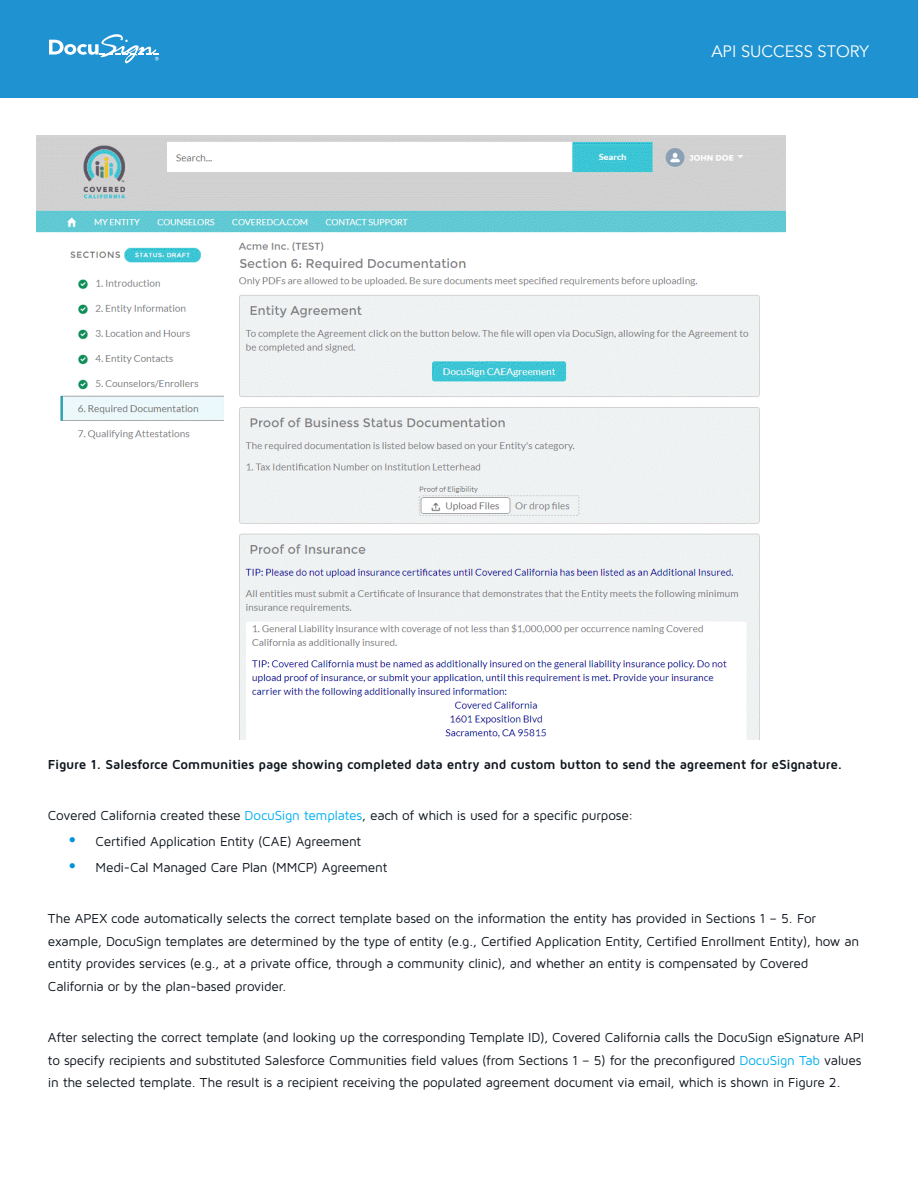
<style>
.page{position:relative;width:918px;height:1188px;background:#fff}
.page>*{position:absolute;margin:0;border:0;box-sizing:border-box;transform-origin:0 0}
.Eyebrow{font:16.5px "Avenir";color:#fff}
.Paragraph_Style__2_c{font:13.5px/22.5px "Maven Pro";letter-spacing:-.02em;color:#0e151d}
.Paragraph_Style__2_c-2{font:700 13.5px "Maven Pro";letter-spacing:-.02em;color:#0e151d}
.s1{color:#00aeef}
.s2{font-weight:700;font-size:19.5px;color:#0093d5}
</style>
<div class="page">
<div style="left:0;top:0;width:918px;height:98px;background:#1f92d1"></div>
<svg style="left:49px;top:34px;width:110px;height:30px"></svg>
<img style="left:37px;top:136px;width:748px;height:603px">
<p class="Eyebrow" style="left:711px;top:42px;width:159px">API SUCCESS STORY</p>
<p class="Paragraph_Style__2_c-2" style="left:48px;top:756px;width:796px">Figure 1. Salesforce Communities page showing completed data entry and custom button to send the agreement for eSignature.</p>
<p class="Paragraph_Style__2_c" style="left:48px;top:804px;width:587px">Covered California created these <span class="s1">DocuSign templates</span>, each of which is used for a specific purpose:</p>
<p class="Paragraph_Style__2_c" style="left:68px;top:830px;width:294px"><span class="s2">•</span> Certified Application Entity (CAE) Agreement</p>
<p class="Paragraph_Style__2_c" style="left:68px;top:855px;width:321px"><span class="s2">•</span> Medi-Cal Managed Care Plan (MMCP) Agreement</p>
<p class="Paragraph_Style__2_c" style="left:48px;top:907px;width:813px">The APEX code automatically selects the correct template based on the information the entity has provided in Sections 1 – 5. For example, DocuSign templates are determined by the type of entity (e.g., Certified Application Entity, Certified Enrollment Entity), how an entity provides services (e.g., at a private office, through a community clinic), and whether an entity is compensated by Covered California or by the plan-based provider.</p>
<p class="Paragraph_Style__2_c" style="left:48px;top:1026px;width:818px">After selecting the correct template (and looking up the corresponding Template ID), Covered California calls the DocuSign eSignature API to specify recipients and substituted Salesforce Communities field values (from Sections 1 – 5) for the preconfigured <span class="s1">DocuSign Tab</span> values in the selected template. The result is a recipient receiving the populated agreement document via email, which is shown in Figure 2.</p>
</div>
